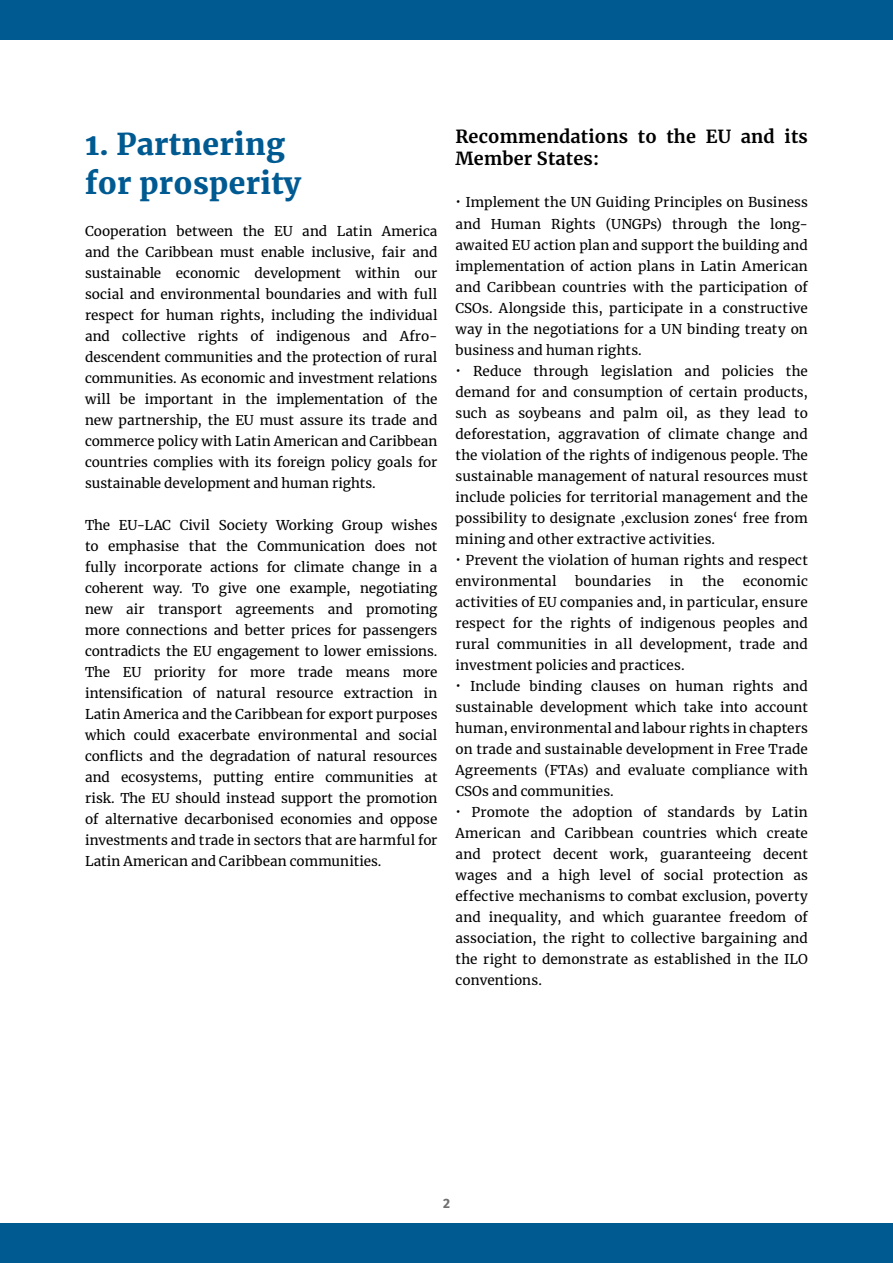
<style>
.page{position:relative;width:893px;height:1263px;background:#fff}
.page>*{position:absolute;margin:0;border:0;box-sizing:border-box;transform-origin:0 0}
.t1{font:900 30px/39px "Merriweather";letter-spacing:.01em;color:#005a92}
.t2{font:700 18px/22.5px "Merriweather";letter-spacing:.01em;color:#000}
.t3{font:13.5px/21px "Merriweather";letter-spacing:.01em;color:#000;text-align:justify}
.t4{font:700 13.5px "Fira Sans";color:#706f6f}
</style>
<div class="page">
<div style="left:0;top:0;width:893px;height:40px;background:#005a92"></div>
<div style="left:0;top:1223px;width:893px;height:40px;background:#005a92"></div>
<h1 class="t1" style="left:85px;top:123px;width:218px">1. Partnering for prosperity</h1>
<p class="t3" style="left:85px;top:220px;width:354px">Cooperation between the EU and Latin America and the Caribbean must enable inclusive, fair and sustainable economic development within our social and environmental boundaries and with full respect for human rights, including the individual and collective rights of indigenous and Afro&shy;descendent communities and the protection of rural communities. As economic and investment relations will be important in the implementation of the new partnership, the EU must assure its trade and commerce policy with Latin American and Caribbean countries complies with its foreign policy goals for sustainable development and human rights.</p>
<p class="t3" style="left:85px;top:514px;width:354px">The EU-LAC Civil Society Working Group wishes to emphasise that the Communication does not fully incorporate actions for climate change in a coherent way. To give one example, negotiating new air transport agreements and promoting more connections and better prices for passengers contradicts the EU engagement to lower emissions.<br>The EU priority for more trade means more intensification of natural resource extraction in Latin America and the Caribbean for export purposes which could exacerbate environmental and social conflicts and the degradation of natural resources and ecosystems, putting entire communities at risk. The EU should instead support the promotion of alternative decarbonised economies and oppose investments and trade in sectors that are harmful for Latin American and Caribbean communities.</p>
<h2 class="t2" style="left:455px;top:125px;width:354px">Recommendations to the EU and its<br>Member States:</h2>
<p class="t3" style="left:455px;top:192px;width:354px;text-indent:10px">Implement the UN Guiding Principles on Business and Human Rights (UNGPs) through the long&shy;awaited EU action plan and support the building and implementation of action plans in Latin American and Caribbean countries with the participation of CSOs. Alongside this, participate in a constructive way in the negotiations for a UN binding treaty on business and human rights.</p>
<p class="t3" style="left:455px;top:360px;width:354px;text-indent:18px">Reduce through legislation and policies the demand for and consumption of certain products, such as soybeans and palm oil, as they lead to deforestation, aggravation of climate change and the violation of the rights of indigenous people. The sustainable management of natural resources must include policies for territorial management and the possibility to designate ‚exclusion zones‘ free from mining and other extractive activities.</p>
<p class="t3" style="left:455px;top:549px;width:354px;text-indent:10px">Prevent the violation of human rights and respect environmental</p>
<p class="t3" style="left:575px;top:570px;width:78px">boundaries</p>
<p class="t3" style="left:670px;top:570px;width:15px">in</p>
<p class="t3" style="left:702px;top:570px;width:24px">the</p>
<p class="t3" style="left:455px;top:570px;width:354px;text-indent:287px">economic activities of EU companies and, in particular, ensure respect for the rights of indigenous peoples and rural communities in all development, trade and investment policies and practices.</p>
<p class="t3" style="left:455px;top:675px;width:354px;text-indent:15px">Include binding clauses on human rights and sustainable development which take into account human, environmental and labour rights in chapters on trade and sustainable development in Free Trade Agreements (FTAs) and evaluate compliance with CSOs and communities.</p>
<p class="t3" style="left:455px;top:801px;width:354px;text-indent:16px">Promote the adoption of standards by Latin American and Caribbean countries which create and protect decent work, guaranteeing decent wages and a high level of social protection as effective mechanisms to combat exclusion, poverty and inequality, and which guarantee freedom of association, the right to collective bargaining and the right to demonstrate as established in the ILO conventions.</p>
<p class="t4" style="left:443px;top:1194px;width:8px">2</p>
</div>
